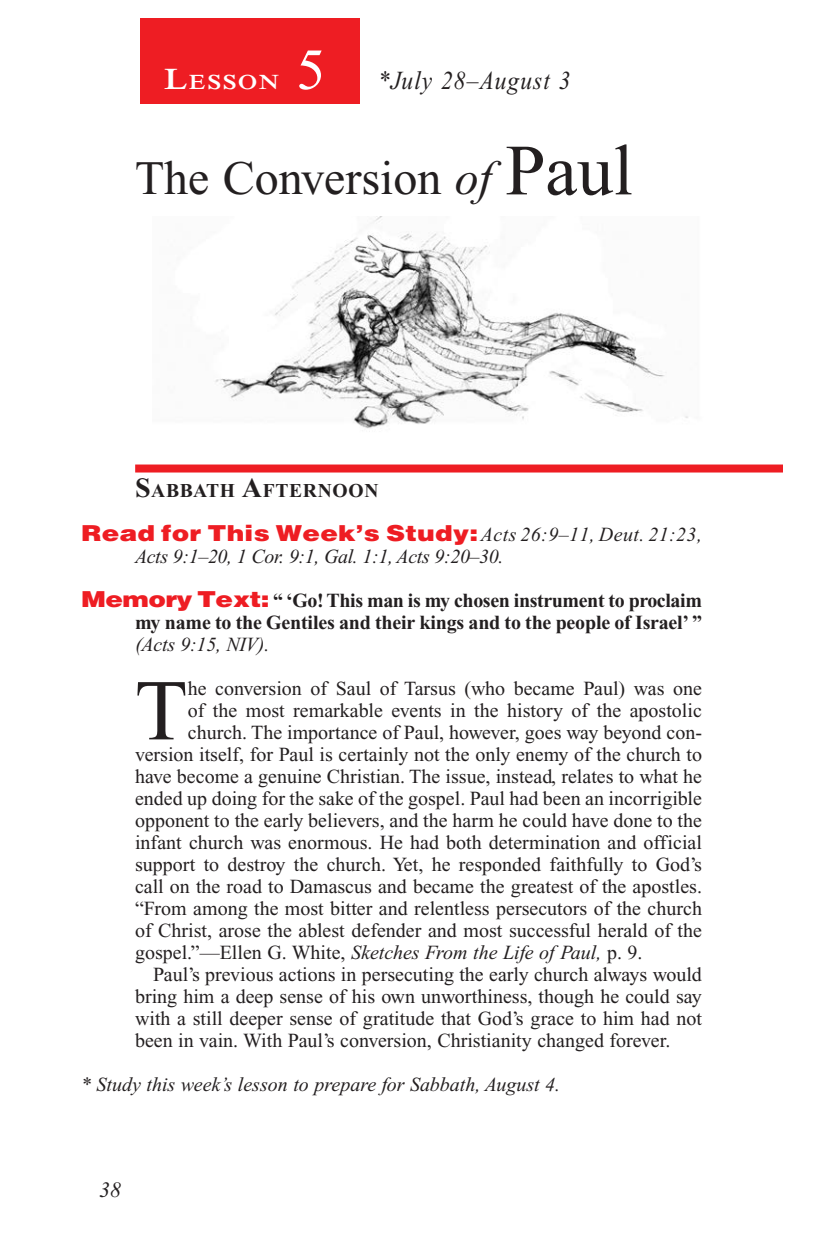
<style>
.page{position:relative;width:819px;height:1260px;background:#fff}
.page>*{position:absolute;margin:0;border:0;box-sizing:border-box;transform-origin:0 0}
.Body_Drop_Cap{font:86.4px "Times New Roman PS Std";color:#231f20}
.Lesson_Number{font:58px "Times New Roman PS Std";color:#fff}
.Lesson_Head_SA{font:48px "Times New Roman PS Std";color:#231f20}
.Lesson_Dates{font:italic 26px "Times New Roman PS Std";letter-spacing:.05em;color:#231f20;scale:.9 1}
.Question{font:900 22px "Helvetica LT Std";letter-spacing:.01em;color:#ee1d23;scale:1.2 1}
.t1{font:italic 22px "Times New Roman PS Std";color:#231f20}
.Lesson_Start_Head{font:600 21px "Times NRMT Std";letter-spacing:.07em;color:#fff;scale:1.1 1}
.Body_Drop_Cap-2{font:20px "Times New Roman PS Std";color:#231f20}
.Body{font:20px/22px "Times New Roman PS Std";color:#231f20;text-align:justify}
.Question-2{font:700 20px/22px "Times New Roman PS Std";letter-spacing:-.01em;color:#231f20;text-align:justify}
.Question-3{font:italic 20px "Times New Roman PS Std";color:#231f20}
.Question-4{font:italic 20px "Times New Roman PS Std";letter-spacing:-.02em;color:#231f20}
.Sabbath_Afternoon_He{font:700 19.6px "Times New Roman PS Std";letter-spacing:.035em;color:#231f20}
.s1{font-size:30px}
.s2{font-style:italic}
.s3{font-size:72px}
.s4{font-size:28px}
.s5{font-family:"Times New Roman PS Std";font-weight:400;font-style:italic;font-size:20px;color:#231f20}
.s6{font-family:"Helvetica LT Std";font-weight:900;font-size:22px;color:#ee1d23}
.s7{font-weight:400;font-style:italic}
</style>
<div class="page">
<div style="left:135px;top:465px;width:648px;height:8px;background:#ee1d23"></div>
<div style="left:140px;top:18px;width:220px;height:86px;background:#ee1d23"></div>
<img style="left:215px;top:217px;width:473px;height:212px">
<p class="Lesson_Number" style="left:296px;top:38px;width:30px">5</p>
<p class="Lesson_Start_Head" style="left:164px;top:70px;width:106px"><span class="s1">L</span>ESSON</p>
<p class="Lesson_Dates" style="left:378px;top:66px;width:215px">*July 28–August 3</p>
<p class="Lesson_Head_SA" style="left:135px;top:152px;width:500px">The Conversion <span class="s2">of</span> <span class="s3">Paul</span></p>
<p class="Sabbath_Afternoon_He" style="left:135px;top:480px;width:245px"><span class="s4">S</span>ABBATH <span class="s4">A</span>FTERNOON</p>
<p class="Question" style="left:81px;top:519px;width:519px">Read for This Week’s Study: <span class="s5">Acts 26:9–11, Deut. 21:23,</span></p>
<p class="Question-4" style="left:135px;top:546px;width:370px">Acts 9:1–20, 1 Cor. 9:1, Gal. 1:1, Acts 9:20–30.</p>
<p class="Question-2" style="left:135px;top:590px;width:568px;text-indent:-54px"><span class="s6">Memory Text:</span> “ ‘Go! This man is my chosen instrument to proclaim my name to the Gentiles and their kings and to the people of Israel’ ” <span class="s7">(Acts 9:15, NIV).</span></p>
<p class="Body_Drop_Cap" style="left:135px;top:664px;width:54px">T</p>
<p class="Body_Drop_Cap-2" style="left:188px;top:678px;width:516px">he conversion of Saul of Tarsus (who became Paul) was one</p>
<p class="Body_Drop_Cap-2" style="left:188px;top:700px;width:516px">of the most remarkable events in the history of the apostolic</p>
<p class="Body_Drop_Cap-2" style="left:188px;top:722px;width:516px">church. The importance of Paul, however, goes way beyond con-</p>
<p class="Body_Drop_Cap-2" style="left:135px;top:744px;width:569px">version itself, for Paul is certainly not the only enemy of the church to</p>
<p class="Body_Drop_Cap-2" style="left:135px;top:766px;width:568px">have become a genuine Christian. The issue, instead, relates to what he</p>
<p class="Body_Drop_Cap-2" style="left:135px;top:788px;width:569px">ended up doing for the sake of the gospel. Paul had been an incorrigible</p>
<p class="Body_Drop_Cap-2" style="left:135px;top:810px;width:569px">opponent to the early believers, and the harm he could have done to the</p>
<p class="Body_Drop_Cap-2" style="left:135px;top:832px;width:569px">infant church was enormous. He had both determination and official</p>
<p class="Body_Drop_Cap-2" style="left:135px;top:854px;width:568px">support to destroy the church. Yet, he responded faithfully to God’s</p>
<p class="Body_Drop_Cap-2" style="left:135px;top:876px;width:569px">call on the road to Damascus and became the greatest of the apostles.</p>
<p class="Body_Drop_Cap-2" style="left:135px;top:898px;width:569px">“From among the most bitter and relentless persecutors of the church</p>
<p class="Body_Drop_Cap-2" style="left:135px;top:920px;width:569px">of Christ, arose the ablest defender and most successful herald of the</p>
<p class="Body_Drop_Cap-2" style="left:135px;top:942px;width:509px">gospel.”—Ellen G. White, <span class="s2">Sketches From the Life of Paul,</span> p. 9.</p>
<p class="Body" style="left:135px;top:964px;width:569px;text-indent:18px">Paul’s previous actions in persecuting the early church always would bring him a deep sense of his own unworthiness, though he could say with a still deeper sense of gratitude that God’s grace to him had not been in vain. With Paul’s conversion, Christianity changed forever.</p>
<p class="Question-3" style="left:81px;top:1074px;width:481px">* Study this week’s lesson to prepare for Sabbath, August 4.</p>
<p class="t1" style="left:99px;top:1178px;width:23px">38</p>
</div>
